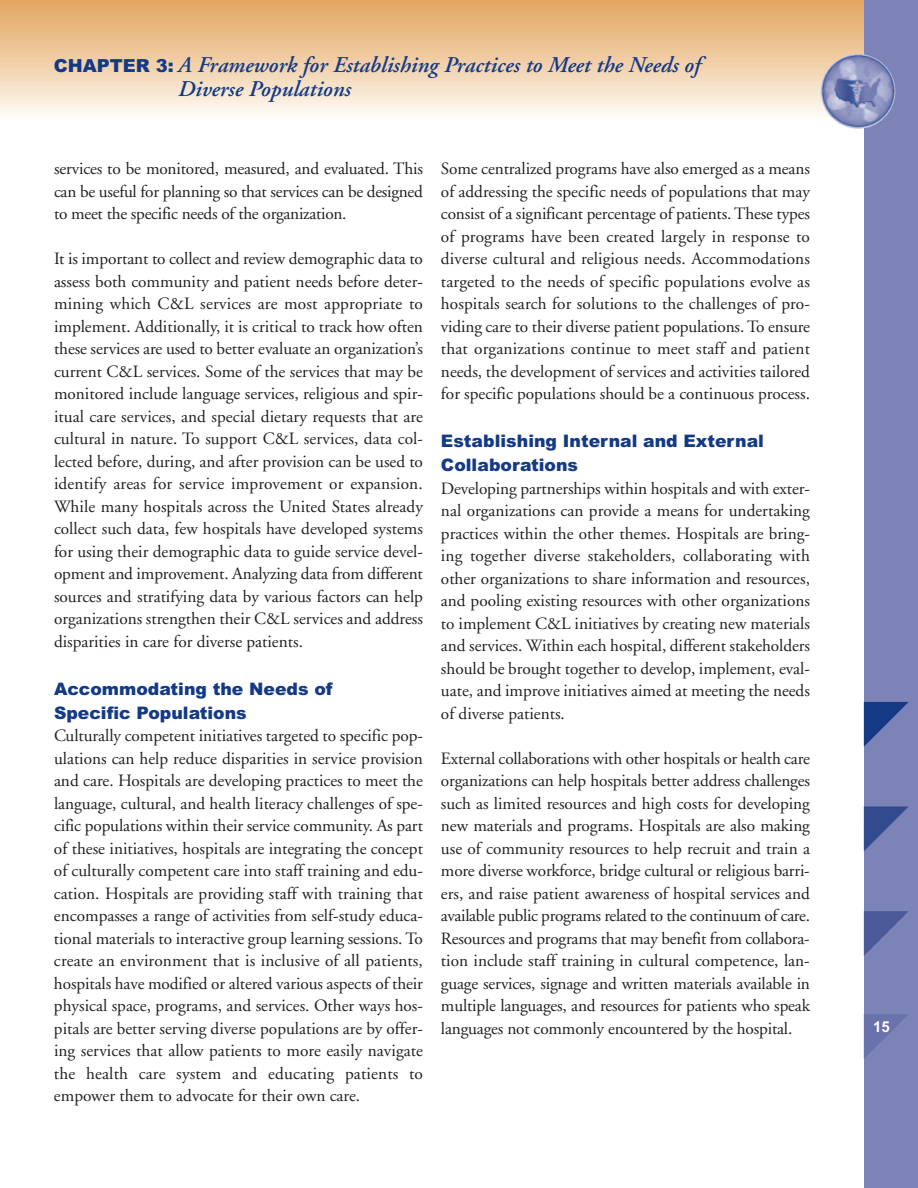
<style>
.page{position:relative;width:918px;height:1188px;background:#fff}
.page>*{position:absolute;margin:0;border:0;box-sizing:border-box;transform-origin:0 0}
.t1{font:italic 600 22.5px/24px "Adobe Garamond";color:#143a85}
.t2{font:17.25px/22.5px "Adobe Garamond";color:#231f20;text-align:justify}
.t3{font:900 17.25px/24px "Arial";color:#143a85}
.t4{font:700 15px "Arial";color:#fff}
.s1{font-family:"Arial";font-weight:900;font-style:normal;font-size:18px}
</style>
<div class="page">
<div style="left:0;top:0;width:864px;height:117px;background:linear-gradient(to bottom,#e3a35b,#fdf9f2)"></div>
<div style="left:864px;top:0;width:54px;height:1188px;background:#7c83b6"></div>
<svg style="left:864px;top:702px;width:45px;height:45px"></svg>
<svg style="left:864px;top:806px;width:45px;height:45px"></svg>
<svg style="left:864px;top:911px;width:45px;height:45px"></svg>
<svg style="left:864px;top:1014px;width:44px;height:44px"></svg>
<img style="left:821px;top:54px;width:74px;height:75px;border-radius:50%">
<svg style="left:0;top:0;width:2px;height:117px"></svg>
<h1 class="t1" style="left:178px;top:55px;width:524px;text-indent:-124px"><span class="s1">CHAPTER 3:</span> A Framework for Establishing Practices to Meet the Needs of<br>Diverse Populations</h1>
<p class="t2" style="left:54px;top:159px;width:371px">services to be monitored, measured, and evaluated. This can be useful for planning so that services can be designed to meet the specific needs of the organization.</p>
<p class="t2" style="left:54px;top:249px;width:371px">It is important to collect and review demographic data to assess both community and patient needs before deter&shy;mining which C&amp;L services are most appropriate to implement. Additionally, it is critical to track how often these services are used to better evaluate an organization’s current C&amp;L services. Some of the services that may be monitored include language services, religious and spir&shy;itual care services, and special dietary requests that are cultural in nature. To support C&amp;L services, data col&shy;lected before, during, and after provision can be used to identify areas for service improvement or expansion.<br>While many hospitals across the United States already collect such data, few hospitals have developed systems for using their demographic data to guide service devel&shy;opment and improvement. Analyzing data from different sources and stratifying data by various factors can help organizations strengthen their C&amp;L services and address disparities in care for diverse patients.</p>
<p class="t3" style="left:54px;top:677px;width:280px">Accommodating the Needs of<br>Specific Populations</p>
<p class="t2" style="left:54px;top:726px;width:371px">Culturally competent initiatives targeted to specific pop&shy;ulations can help reduce disparities in service provision and care. Hospitals are developing practices to meet the language, cultural, and health literacy challenges of spe&shy;cific populations within their service community. As part of these initiatives, hospitals are integrating the concept of culturally competent care into staff training and edu&shy;cation. Hospitals are providing staff with training that encompasses a range of activities from self-study educa&shy;tional materials to interactive group learning sessions. To create an environment that is inclusive of all patients, hospitals have modified or altered various aspects of their physical space, programs, and services. Other ways hos&shy;pitals are better serving diverse populations are by offer&shy;ing services that allow patients to more easily navigate the health care system and educating patients to empower them to advocate for their own care.</p>
<p class="t2" style="left:441px;top:159px;width:371px">Some centralized programs have also emerged as a means of addressing the specific needs of populations that may consist of a significant percentage of patients. These types of programs have been created largely in response to diverse cultural and religious needs. Accommodations targeted to the needs of specific populations evolve as hospitals search for solutions to the challenges of pro&shy;viding care to their diverse patient populations. To ensure that organizations continue to meet staff and patient needs, the development of services and activities tailored for specific populations should be a continuous process.</p>
<p class="t3" style="left:441px;top:429px;width:324px">Establishing Internal and External<br>Collaborations</p>
<p class="t2" style="left:441px;top:479px;width:371px">Developing partnerships within hospitals and with exter&shy;nal organizations can provide a means for undertaking practices within the other themes. Hospitals are bring&shy;ing together diverse stakeholders, collaborating with other organizations to share information and resources, and pooling existing resources with other organizations to implement C&amp;L initiatives by creating new materials and services. Within each hospital, different stakeholders should be brought together to develop, implement, eval&shy;uate, and improve initiatives aimed at meeting the needs of diverse patients.</p>
<p class="t2" style="left:441px;top:749px;width:371px">External collaborations with other hospitals or health care organizations can help hospitals better address challenges such as limited resources and high costs for developing new materials and programs. Hospitals are also making use of community resources to help recruit and train a more diverse workforce, bridge cultural or religious barri&shy;ers, and raise patient awareness of hospital services and available public programs related to the continuum of care.<br>Resources and programs that may benefit from collabora&shy;tion include staff training in cultural competence, lan&shy;guage services, signage and written materials available in multiple languages, and resources for patients who speak languages not commonly encountered by the hospital.</p>
<p class="t4" style="left:873px;top:1018px;width:18px">15</p>
</div>
